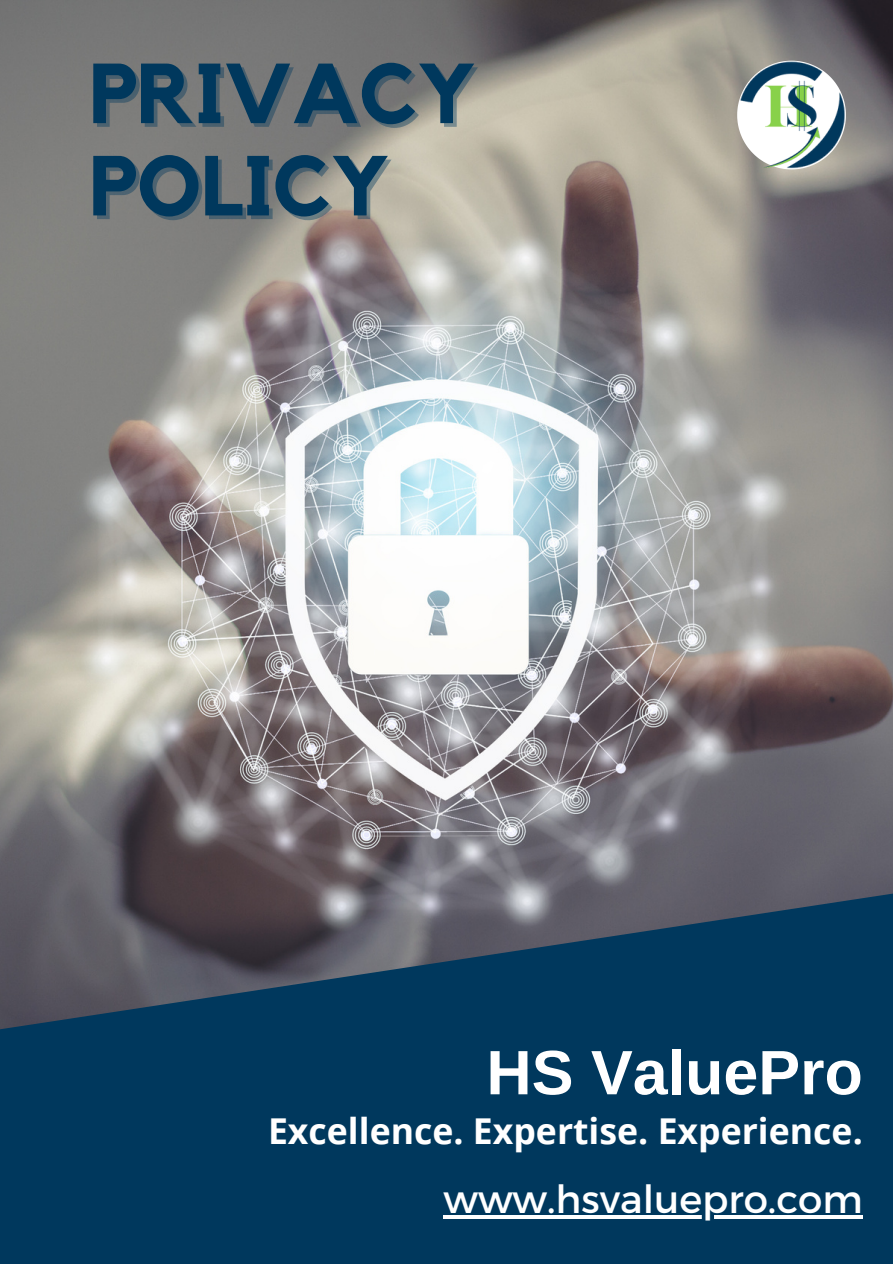
<style>
.page{position:relative;width:893px;height:1264px;background:#fff}
.page>*{position:absolute;margin:0;border:0;box-sizing:border-box;transform-origin:0 0}
.t1{font:700 84px/92.2px "Kollektif";color:#00385d}
.t2{font:700 62.7px "Arimo";color:#fff}
.t3{font:38.7px "Montserrat";color:#fff}
.t4{font:700 35.55px "Open Sans";color:#fff}
</style>
<div class="page">
<div style="left:0;top:0;width:892px;height:1263px;background:#00385d"></div>
<img style="left:0;top:0;width:892px;height:1029px">
<hr style="left:443px;top:1215px;width:419px;height:3px;background:#fff">
<img style="left:720px;top:48px;width:142px;height:142px">
<p class="t1" style="left:89px;top:51px;width:388px">PRIVACY<br>POLICY</p>
<p class="t2" style="left:486px;top:1037px;width:378px">HS ValuePro</p>
<p class="t4" style="left:268px;top:1105px;width:596px">Excellence. Expertise. Experience.</p>
<p class="t3" style="left:443px;top:1173px;width:421px">www.hsvaluepro.com</p>
</div>
